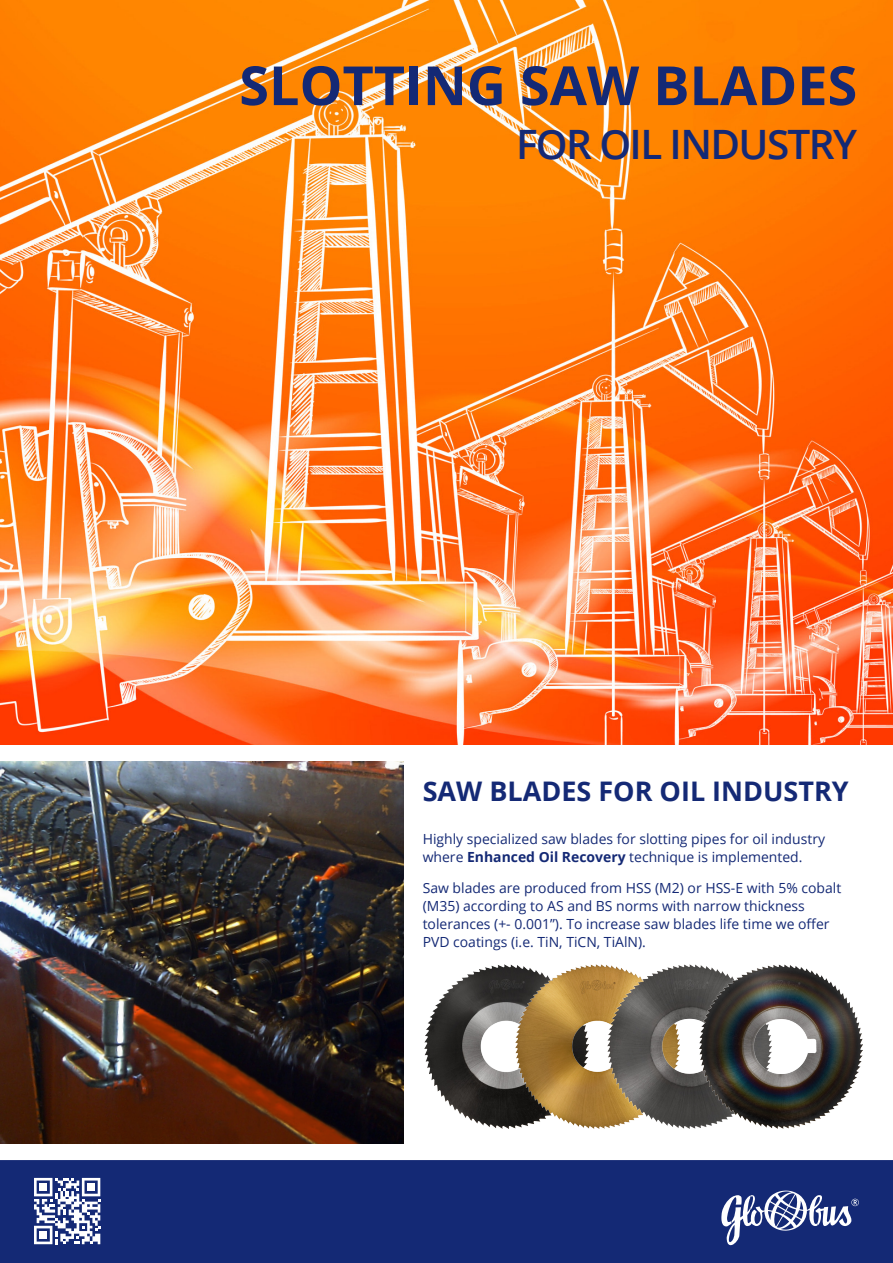
<style>
.page{position:relative;width:893px;height:1263px;background:#fff}
.page>*{position:absolute;margin:0;border:0;box-sizing:border-box;transform-origin:0 0}
.t1{font:700 54px "Open Sans";color:#142975}
.t2{font:600 40.5px "Open Sans";letter-spacing:-.04em;color:#142975}
.t3{font:700 27px "Open Sans";color:#142975}
.t4{font:13.95px/18px "Open Sans";color:#142975}
.s1{font-weight:700}
</style>
<div class="page">
<img style="left:424px;top:965px;width:92px;height:163px">
<div style="left:0;top:1160px;width:893px;height:103px;background:#142975"></div>
<svg style="left:34px;top:1178px;width:66px;height:66px"></svg>
<svg style="left:721px;top:1190px;width:138px;height:55px"></svg>
<img style="left:516px;top:965px;width:92px;height:163px">
<img style="left:608px;top:965px;width:91px;height:163px">
<img style="left:699px;top:965px;width:164px;height:164px">
<img style="left:0;top:761px;width:404px;height:383px">
<img style="left:0;top:0;width:893px;height:745px">
<p class="t1" style="left:239px;top:47px;width:619px">SLOTTING SAW BLADES</p>
<p class="t2" style="left:516px;top:117px;width:343px">FOR OIL INDUSTRY</p>
<p class="t3" style="left:423px;top:772px;width:427px">SAW BLADES FOR OIL INDUSTRY</p>
<p class="t4" style="left:423px;top:829px;width:404px">Highly specialized saw blades for slotting pipes for oil industry</p>
<p class="t4" style="left:423px;top:847px;width:381px">where <span class="s1">Enhanced Oil Recovery</span> technique is implemented.</p>
<p class="t4" style="left:423px;top:879px;width:420px">Saw blades are produced from HSS (M2) or HSS-E with 5% cobalt (M35) according to AS and BS norms with narrow thickness</p>
<p class="t4" style="left:423px;top:915px;width:408px">tolerances (+- 0.001”). To increase saw blades life time we offer<br>PVD coatings (i.e. TiN, TiCN, TiAlN).</p>
</div>
